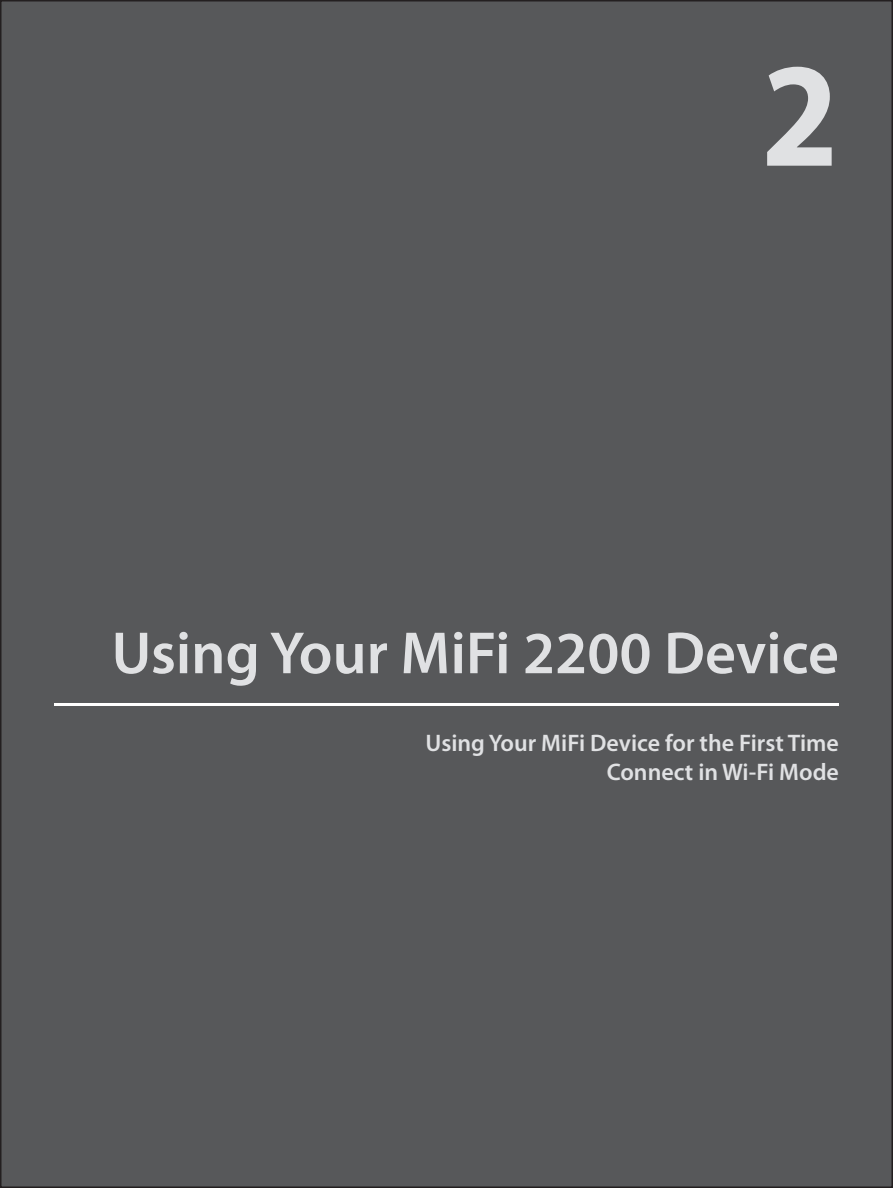
<style>
.page{position:relative;width:893px;height:1188px;background:#fff}
.page>*{position:absolute;margin:0;border:0;box-sizing:border-box;transform-origin:0 0}
.t1{font:700 semi-condensed 150px "Myriad Pro";color:#e0e1e3}
.t2{font:600 60px "Myriad Pro";color:#e0e1e3}
.t3{font:600 24px/28.8px "Myriad Pro";color:#e0e1e3;text-align:right}
</style>
<div class="page">
<div style="left:1px;top:1px;width:891px;height:1186px;background:#57585a"></div>
<hr style="left:54px;top:703px;width:785px;height:3px;background:#fff">
<h1 class="t1" style="left:762px;top:32px;width:79px">2</h1>
<h2 class="t2" style="left:111px;top:615px;width:729px">Using Your MiFi 2200 Device</h2>
<p class="t3" style="left:426px;top:728px;width:415px">Using Your MiFi Device for the First Time<br>Connect in Wi-Fi Mode</p>
</div>
